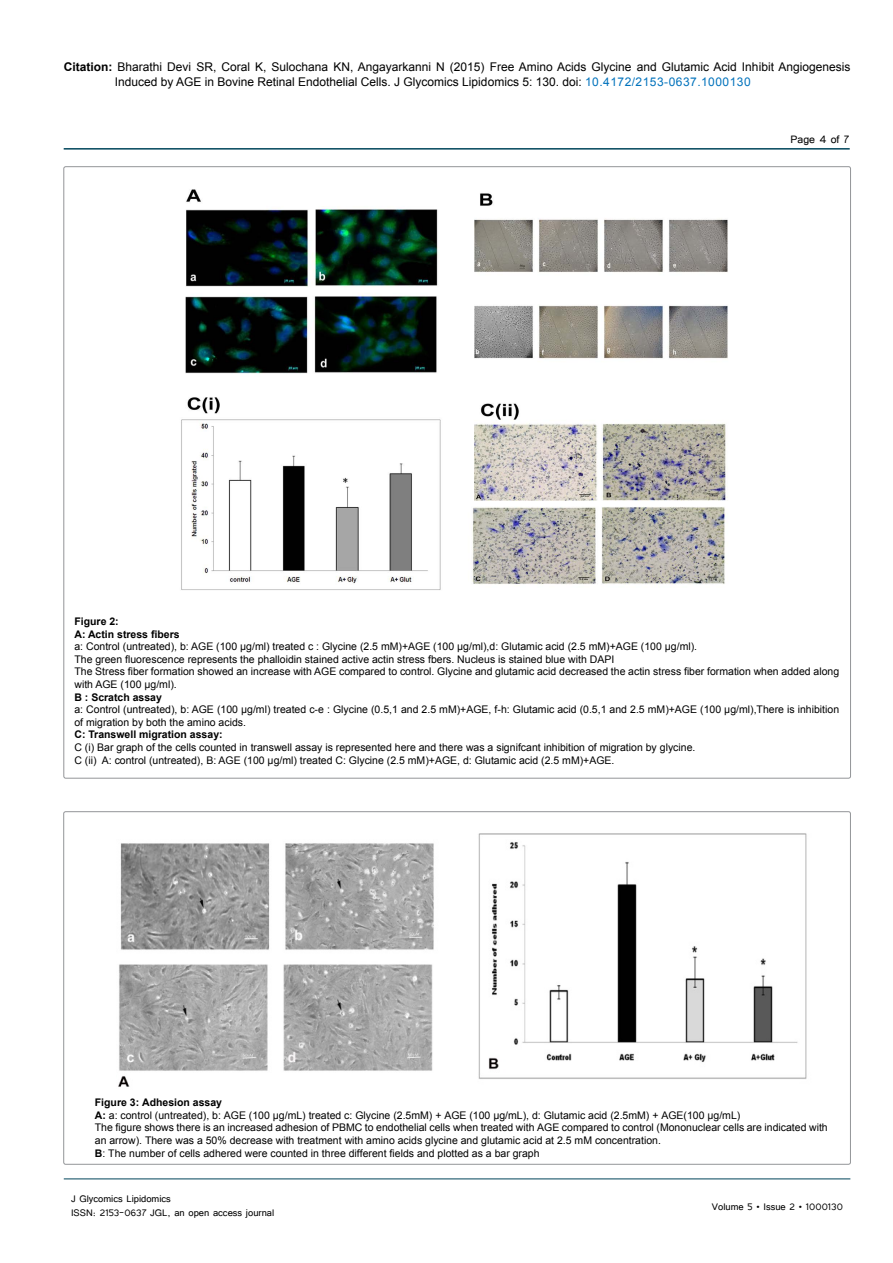
<style>
.page{position:relative;width:893px;height:1263px;background:#fff}
.page>*{position:absolute;margin:0;border:0;box-sizing:border-box;transform-origin:0 0}
.t1{font:13.5px "Tunga";color:#000}
.t2{font:12px/15px "Arial";color:#000}
.t3{font:12px/14.4px "Tunga";color:#000}
.t4{font:10.5px/12.6px "Arial";color:#000}
.t5{font:700 10.5px "Arial";color:#000}
.s1{font-weight:700}
.s2{color:#0072bc}
</style>
<div class="page">
<hr style="left:64px;top:148px;width:786px;height:2px;background:#00455b">
<hr style="left:64px;top:1179px;width:786px;height:1px;background:#00455b">
<img style="left:181px;top:189px;width:547px;height:401px">
<img style="left:118px;top:833px;width:689px;height:254px">
<p class="t2" style="left:115px;top:59px;width:737px;text-indent:-51px"><span class="s1">Citation:</span> Bharathi Devi SR, Coral K, Sulochana KN, Angayarkanni N (2015) Free Amino Acids Glycine and Glutamic Acid Inhibit Angiogenesis<br>Induced by AGE in Bovine Retinal Endothelial Cells. J Glycomics Lipidomics 5: 130. doi: <span class="s2">10.4172/2153-0637.1000130</span></p>
<p class="t1" style="left:790px;top:131px;width:60px">Page 4 of 7</p>
<p class="t5" style="left:74px;top:614px;width:46px">Figure 2:</p>
<p class="t5" style="left:74px;top:627px;width:107px">A: Actin stress fibers</p>
<p class="t4" style="left:74px;top:640px;width:624px">a: Control (untreated), b: AGE (100 µg/ml) treated c : Glycine (2.5 mM)+AGE (100 µg/ml),d: Glutamic acid (2.5 mM)+AGE (100 µg/ml).</p>
<p class="t4" style="left:74px;top:653px;width:541px">The green fluorescence represents the phalloidin stained active actin stress fbers. Nucleus is stained blue with DAPI</p>
<p class="t4" style="left:74px;top:665px;width:766px">The Stress fiber formation showed an increase with AGE compared to control. Glycine and glutamic acid decreased the actin stress fiber formation when added along</p>
<p class="t4" style="left:74px;top:678px;width:104px">with AGE (100 µg/ml).</p>
<p class="t5" style="left:74px;top:690px;width:89px">B : Scratch assay</p>
<p class="t4" style="left:74px;top:703px;width:766px">a: Control (untreated), b: AGE (100 µg/ml) treated c-e : Glycine (0.5,1 and 2.5 mM)+AGE, f-h: Glutamic acid (0.5,1 and 2.5 mM)+AGE (100 µg/ml),There is inhibition of migration by both the amino acids.</p>
<p class="t5" style="left:74px;top:728px;width:150px">C: Transwell migration assay:</p>
<p class="t4" style="left:74px;top:741px;width:622px">C (i) Bar graph of the cells counted in transwell assay is represented here and there was a signifcant inhibition of migration by glycine.</p>
<p class="t4" style="left:74px;top:754px;width:541px">C (ii) A: control (untreated), B: AGE (100 µg/ml) treated C: Glycine (2.5 mM)+AGE, d: Glutamic acid (2.5 mM)+AGE.</p>
<p class="t5" style="left:95px;top:1095px;width:129px">Figure 3: Adhesion assay</p>
<p class="t4" style="left:95px;top:1109px;width:647px"><span class="s1">A:</span> a: control (untreated), b: AGE (100 µg/mL) treated c: Glycine (2.5mM) + AGE (100 µg/mL), d: Glutamic acid (2.5mM) + AGE(100 µg/mL)</p>
<p class="t4" style="left:95px;top:1121px;width:734px">The figure shows there is an increased adhesion of PBMC to endothelial cells when treated with AGE compared to control (Mononuclear cells are indicated with an arrow). There was a 50% decrease with treatment with amino acids glycine and glutamic acid at 2.5 mM concentration.</p>
<p class="t4" style="left:95px;top:1147px;width:446px"><span class="s1">B</span>: The number of cells adhered were counted in three different fields and plotted as a bar graph</p>
<p class="t3" style="left:71px;top:1190px;width:205px">J Glycomics Lipidomics<br>ISSN: 2153-0637 JGL, an open access journal</p>
<p class="t3" style="left:712px;top:1199px;width:132px">Volume 5 • Issue 2 • 1000130</p>
</div>
